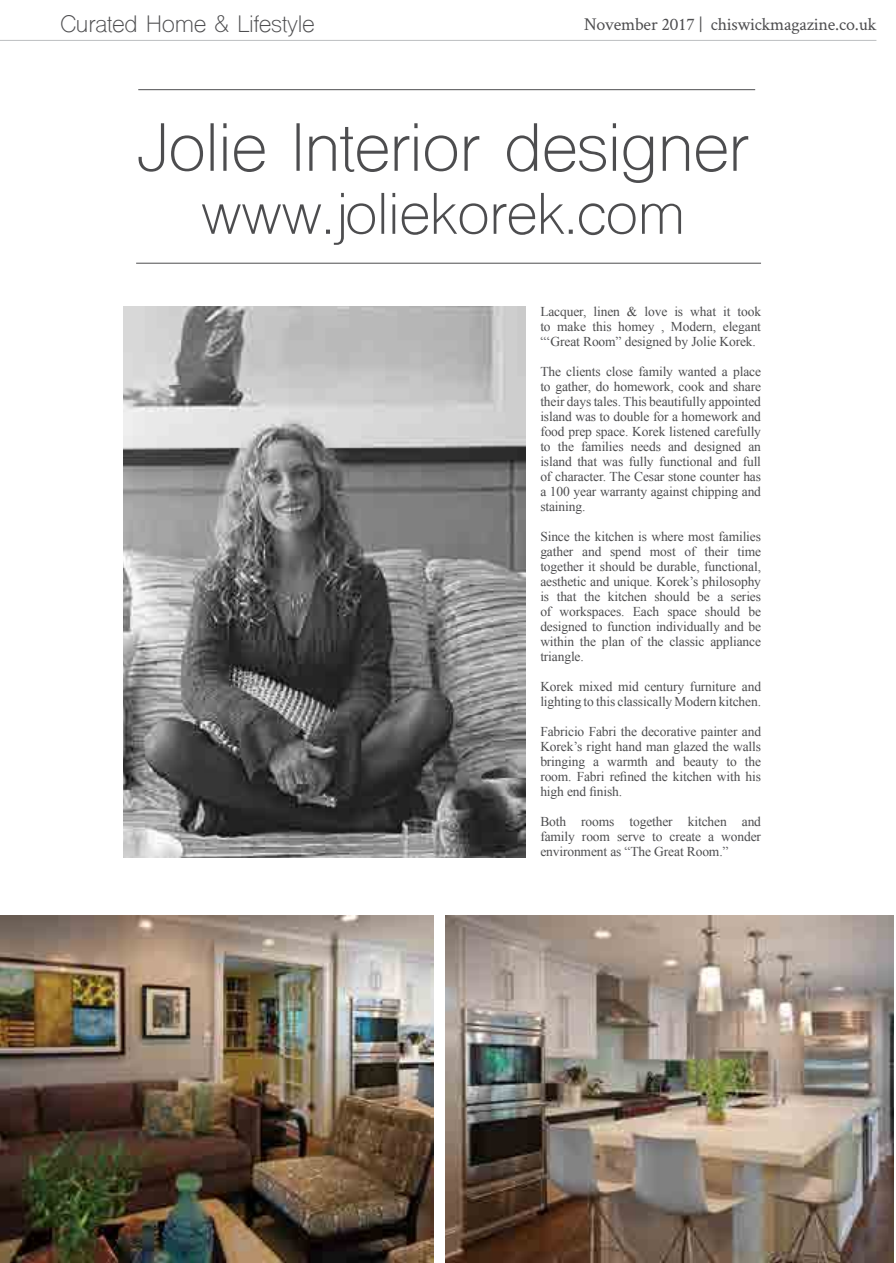
<style>
.page{position:relative;width:896px;height:1263px;background:#fff}
.page>*{position:absolute;margin:0;border:0;box-sizing:border-box;transform-origin:0 0}
.t1{font:64.5px "Shree Dev 0714";letter-spacing:-.01em;color:#4d4d4f}
.t2{font:55.5px "Shree Dev 0714";letter-spacing:-.01em;color:#4d4d4f}
.t3{font:22.5px "Shree Dev 0714";letter-spacing:-.01em;color:#4d4d4f}
.t4{font:18px "Crimson Text";letter-spacing:-.01em;color:#4d4d4f}
.t5{font:13.5px/15px "Times New Roman";letter-spacing:-.01em;color:#4d4d4f;text-align:justify}
</style>
<div class="page">
<hr style="left:0;top:40px;width:876px;height:1px;background:#bcbec0">
<img style="left:124px;top:306px;width:401px;height:551px">
<img style="left:0;top:915px;width:433px;height:348px">
<img style="left:445px;top:915px;width:448px;height:348px">
<hr style="left:138px;top:89px;width:617px;height:1px;background:#4d4d4f">
<hr style="left:136px;top:263px;width:625px;height:1px;background:#4d4d4f">
<h3 class="t3" style="left:61px;top:10px;width:255px">Curated Home &amp; Lifestyle</h3>
<h3 class="t4" style="left:584px;top:12px;width:294px">November 2017 | chiswickmagazine.co.uk</h3>
<h1 class="t1" style="left:137px;top:109px;width:612px">Jolie Interior designer</h1>
<h2 class="t2" style="left:201px;top:180px;width:485px">www.joliekorek.com</h2>
<p class="t5" style="left:540px;top:303px;width:222px">Lacquer, linen &amp; love is what it took to make this homey , Modern, elegant “‘Great Room” designed by Jolie Korek.</p>
<p class="t5" style="left:540px;top:363px;width:222px">The clients close family wanted a place to gather, do homework, cook and share their days tales. This beautifully appointed island was to double for a homework and food prep space. Korek listened carefully to the families needs and designed an island that was fully functional and full of character. The Cesar stone counter has a 100 year warranty against chipping and staining.</p>
<p class="t5" style="left:540px;top:528px;width:222px">Since the kitchen is where most families gather and spend most of their time together it should be durable, functional, aesthetic and unique. Korek’s philosophy is that the kitchen should be a series of workspaces. Each space should be designed to function individually and be within the plan of the classic appliance triangle.</p>
<p class="t5" style="left:540px;top:678px;width:222px">Korek mixed mid century furniture and lighting to this classically Modern kitchen.</p>
<p class="t5" style="left:540px;top:723px;width:222px">Fabricio Fabri the decorative painter and Korek’s right hand man glazed the walls bringing a warmth and beauty to the room. Fabri refined the kitchen with his high end finish.</p>
<p class="t5" style="left:540px;top:813px;width:222px">Both rooms together kitchen and family room serve to create a wonder environment as “The Great Room.”</p>
</div>
